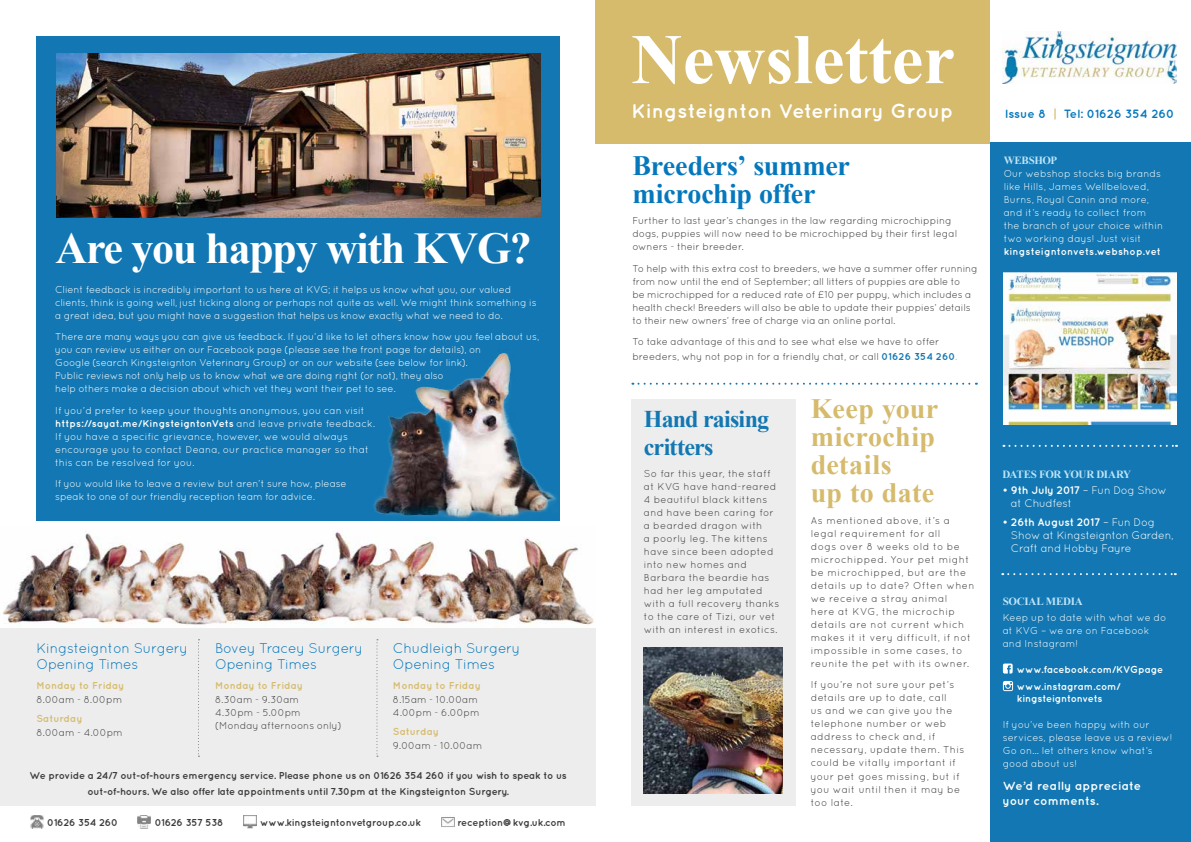
<style>
.page{position:relative;width:1191px;height:842px;background:#fff}
.page>*{position:absolute;margin:0;border:0;box-sizing:border-box;transform-origin:0 0}
.t1{font:700 71px "Times New Roman";color:#fff}
.t2{font:700 44px "Times New Roman";letter-spacing:-.03em;color:#fff}
.t3{font:700 28px/28px "Times New Roman";letter-spacing:.01em;color:#d6bb6d}
.t4{font:700 28px/28px "Times New Roman";letter-spacing:-.01em;color:#0578bd}
.t5{font:700 24px/28px "Times New Roman";letter-spacing:-.035em;color:#1277b2}
.t6{font:700 20px "Quicksand";letter-spacing:.01em;color:#fff}
.t7{font:14px/16.8px "Quicksand";letter-spacing:-.02em;color:#0578bd}
.t8{font:700 12px/15px "Quicksand";color:#fff}
.t9{font:700 12px "Quicksand";color:#0578bd}
.t10{font:11px/13.2px "Quicksand";letter-spacing:-.025em;color:#fff}
.t11{font:700 11px "Times New Roman";letter-spacing:-.03em;color:#bce4fa}
.t12{font:10px/13px "Quicksand";letter-spacing:-.015em;color:#fff}
.t13{font:10px/13px "Quicksand";letter-spacing:.005em;color:#3c3c3b}
.t14{font:10px/13px "Quicksand";letter-spacing:.04em;color:#3c3c3b}
.t15{font:10px/13px "Quicksand";letter-spacing:-.015em;color:#3c3c3b}
.t16{font:700 10px/16px "Quicksand";letter-spacing:-.02em;color:#3c3c3b;text-align:center}
.t17{font:10px/13px "Quicksand";letter-spacing:.035em;color:#3c3c3b}
.t18{font:700 10px/16.2px "Quicksand";letter-spacing:-.015em;color:#fff}
.t19{font:700 10px "Quicksand";color:#d6bb6d}
.t20{font:10px "Quicksand";letter-spacing:-.02em;color:#3c3c3b}
.t21{font:700 10px "Quicksand";letter-spacing:.01em;color:#fff}
.s1{font-weight:700}
.s2{color:#d6bb6d}
.s3{font-weight:700;color:#1277b2}
.s4{font-weight:300}
</style>
<div class="page">
<div style="left:632px;top:399px;width:164px;height:406px;background:#ededed"></div>
<div style="left:990px;top:143px;width:201px;height:699px;background:#1277b2"></div>
<div style="left:36px;top:36px;width:523px;height:485px;background:#1277b2"></div>
<div style="left:595px;top:0;width:395px;height:144px;background:#d6bb6d"></div>
<svg style="left:632px;top:383px;width:345px;height:2px"></svg>
<img style="left:1002px;top:31px;width:174px;height:52px">
<img style="left:1003px;top:272px;width:173px;height:152px">
<div style="left:0;top:627px;width:595px;height:179px;background:#ededed"></div>
<svg style="left:198px;top:639px;width:1px;height:118px"></svg>
<svg style="left:376px;top:639px;width:2px;height:118px"></svg>
<svg style="left:442px;top:817px;width:13px;height:10px"></svg>
<svg style="left:244px;top:815px;width:13px;height:13px"></svg>
<svg style="left:30px;top:815px;width:13px;height:13px"></svg>
<svg style="left:137px;top:815px;width:13px;height:13px"></svg>
<svg style="left:1002px;top:573px;width:173px;height:2px"></svg>
<svg style="left:1003px;top:445px;width:174px;height:2px"></svg>
<img style="left:373px;top:353px;width:183px;height:166px">
<img style="left:2px;top:531px;width:592px;height:96px">
<svg style="left:1003px;top:663px;width:9px;height:10px"></svg>
<svg style="left:1003px;top:681px;width:10px;height:10px"></svg>
<img style="left:644px;top:648px;width:138px;height:146px">
<img style="left:56px;top:53px;width:484px;height:165px">
<h2 class="t2" style="left:56px;top:218px;width:478px">Are you happy with KVG?</h2>
<p class="t12" style="left:55px;top:283px;width:483px">Client feedback is incredibly important to us here at KVG; it helps us know what you, our valued clients, think is going well, just ticking along or perhaps not quite as well. We might think something is a great idea, but you might have a suggestion that helps us know exactly what we need to do.</p>
<p class="t12" style="left:55px;top:330px;width:485px">There are many ways you can give us feedback. If you’d like to let others know how you feel about us, you can review us either on our Facebook page (please see the front page for details), on<br>Google (search Kingsteignton Veterinary Group) or on our website (see below for link).<br>Public reviews not only help us to know what we are doing right (or not), they also<br>help others make a decision about which vet they want their pet to see.</p>
<p class="t12" style="left:55px;top:404px;width:321px">If you’d prefer to keep your thoughts anonymous, you can visit <span class="s1">https://sayat.me/KingsteigntonVets</span> and leave private feedback.<br>If you have a specific grievance, however, we would always encourage you to contact Deana, our practice manager so that this can be resolved for you.</p>
<p class="t12" style="left:55px;top:477px;width:293px">If you would like to leave a review but aren’t sure how, please speak to one of our friendly reception team for advice.</p>
<h3 class="t7" style="left:36px;top:639px;width:153px">Kingsteignton Surgery<br>Opening Times</h3>
<h3 class="t7" style="left:215px;top:639px;width:149px">Bovey Tracey Surgery<br>Opening Times</h3>
<h3 class="t7" style="left:393px;top:639px;width:129px">Chudleigh Surgery<br>Opening Times</h3>
<p class="t19" style="left:36px;top:679px;width:89px">Monday to Friday</p>
<p class="t20" style="left:36px;top:694px;width:87px">8.00am - 8.00pm</p>
<p class="t19" style="left:36px;top:712px;width:48px">Saturday</p>
<p class="t20" style="left:36px;top:727px;width:88px">8.00am - 4.00pm</p>
<p class="t19" style="left:393px;top:679px;width:89px">Monday to Friday</p>
<p class="t13" style="left:393px;top:693px;width:88px">8.15am - 10.00am<br>4.00pm - 6.00pm</p>
<p class="t19" style="left:393px;top:725px;width:48px">Saturday</p>
<p class="t20" style="left:393px;top:740px;width:91px">9.00am - 10.00am</p>
<p class="t16" style="left:30px;top:767px;width:539px">We provide a 24/7 out-of-hours emergency service. Please phone us on 01626 354 260 if you wish to speak to us out-of-hours. We also offer late appointments until 7.30pm at the Kingsteignton Surgery.</p>
<p class="t19" style="left:215px;top:679px;width:89px">Monday to Friday</p>
<p class="t13" style="left:215px;top:693px;width:128px">8.30am - 9.30am<br>4.30pm - 5.00pm (Monday afternoons only)</p>
<p class="t16" style="left:47px;top:814px;width:72px">01626 354 260</p>
<p class="t16" style="left:155px;top:814px;width:70px">01626 357 538</p>
<p class="t16" style="left:260px;top:814px;width:162px">www.kingsteigntonvetgroup.co.uk</p>
<p class="t16" style="left:457px;top:814px;width:110px">reception@kvg.uk.com</p>
<h1 class="t1" style="left:631px;top:10px;width:325px">Newsletter</h1>
<h3 class="t6" style="left:631px;top:99px;width:323px">Kingsteignton Veterinary Group</h3>
<p class="t9" style="left:1004px;top:107px;width:171px">Issue 8 <span class="s2">|</span> Tel: 01626 354 260</p>
<h3 class="t4" style="left:632px;top:151px;width:219px">Breeders’ summer microchip offer</h3>
<p class="t13" style="left:632px;top:214px;width:326px">Further to last year’s changes in the law regarding microchipping dogs, puppies will now need to be microchipped by their first legal owners - their breeder.</p>
<p class="t15" style="left:632px;top:262px;width:347px">To help with this extra cost to breeders, we have a summer offer running from now until the end of September; all litters of puppies are able to<br>be microchipped for a reduced rate of £10 per puppy, which includes a health check! Breeders will also be able to update their puppies’ details to their new owners’ free of charge via an online portal.</p>
<p class="t13" style="left:632px;top:334px;width:326px;line-height:14.4px">To take advantage of this and to see what else we have to offer breeders, why not pop in for a friendly chat, or call <span class="s3">01626 354 260</span><span class="s4">.</span></p>
<h3 class="t3" style="left:810px;top:394px;width:129px">Keep your microchip details<br>up to date</h3>
<p class="t14" style="left:810px;top:514px;width:165px">As mentioned above, it’s a legal requirement for all<br>dogs over 8 weeks old to be microchipped. Your pet might be microchipped, but are the details up to date? Often when we receive a stray animal<br>here at KVG, the microchip details are not current which makes it it very difficult, if not impossible in some cases, to reunite the pet with its owner.</p>
<p class="t17" style="left:810px;top:678px;width:155px">If you’re not sure your pet’s details are up to date, call<br>us and we can give you the telephone number or web address to check and, if necessary, update them. This could be vitally important if your pet goes missing, but if you wait until then it may be too late.</p>
<p class="t11" style="left:1003px;top:153px;width:55px">WEBSHOP</p>
<p class="t12" style="left:1003px;top:167px;width:161px">Our webshop stocks big brands like Hills, James Wellbeloved,<br>Burns, Royal Canin and more, and it’s ready to collect from the branch of your choice within two working days! Just visit</p>
<p class="t21" style="left:1003px;top:246px;width:159px">kingsteigntonvets.webshop.vet</p>
<h3 class="t5" style="left:644px;top:405px;width:127px">Hand raising critters</h3>
<p class="t13" style="left:644px;top:467px;width:137px">So far this year, the staff at KVG have hand-reared<br>4 beautiful black kittens and have been caring for a bearded dragon with<br>a poorly leg. The kittens have since been adopted into new homes and<br>Barbara the beardie has had her leg amputated with a full recovery thanks to the care of Tizi, our vet with an interest in exotics.</p>
<p class="t11" style="left:1002px;top:466px;width:130px">DATES FOR YOUR DIARY</p>
<p class="t10" style="left:1011px;top:483px;width:158px;text-indent:-9px"><span class="s1">• 9th July 2017</span> – Fun Dog Show at Chudfest</p>
<p class="t10" style="left:1011px;top:515px;width:164px;text-indent:-9px"><span class="s1">• 26th August 2017</span> – Fun Dog<br>Show at Kingsteignton Garden,<br>Craft and Hobby Fayre</p>
<p class="t11" style="left:1002px;top:594px;width:82px">SOCIAL MEDIA</p>
<p class="t12" style="left:1002px;top:611px;width:165px">Keep up to date with what we do at KVG – we are on Facebook and Instagram!</p>
<p class="t18" style="left:1017px;top:661px;width:148px">www.facebook.com/KVGpage www.instagram.com/</p>
<p class="t18" style="left:1017px;top:690px;width:87px">kingsteigntonvets</p>
<p class="t12" style="left:1002px;top:717px;width:171px">If you’ve been happy with our services, please leave us a review!<br>Go on… let others know what’s good about us!</p>
<p class="t8" style="left:1002px;top:778px;width:140px">We’d really appreciate your comments.</p>
</div>
